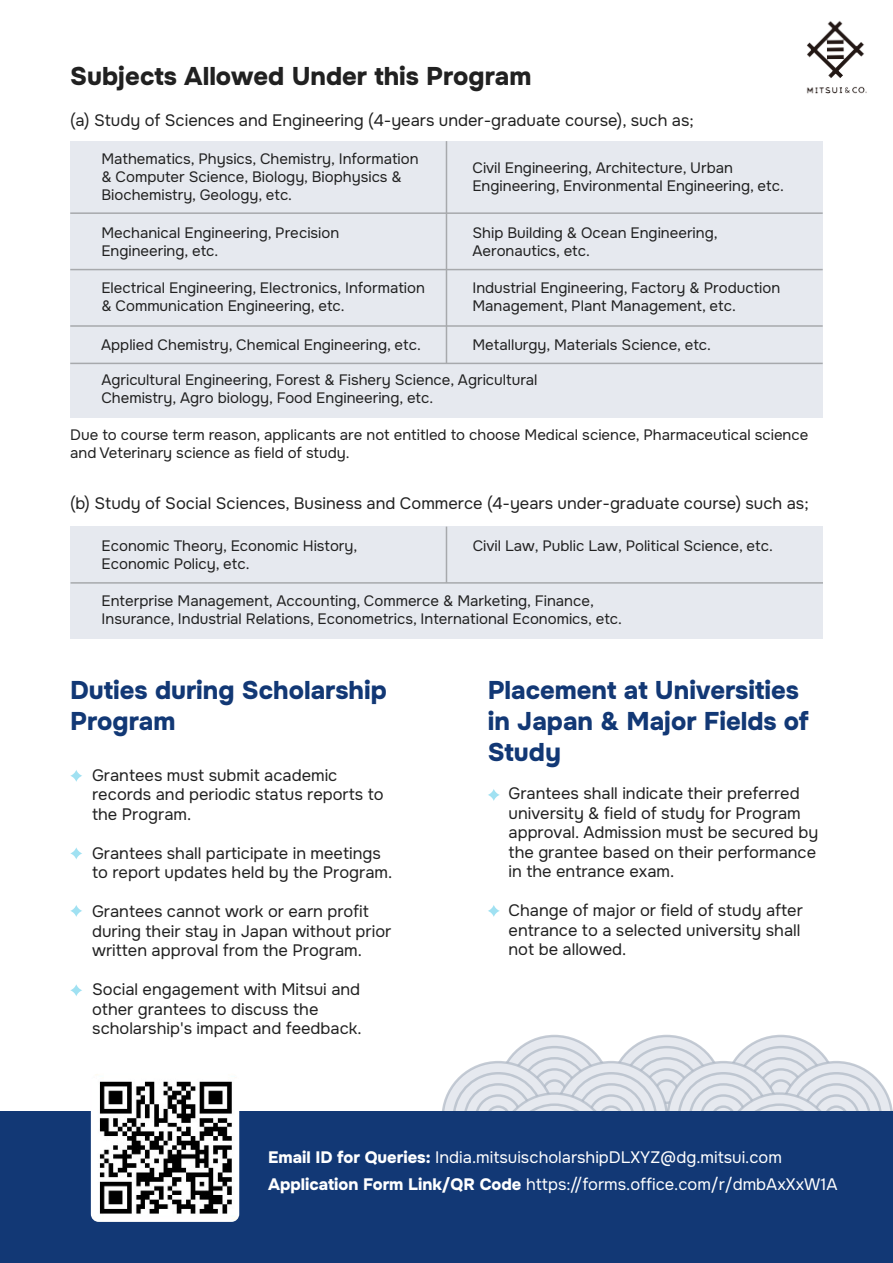
<style>
.page{position:relative;width:893px;height:1263px;background:#fff}
.page>*{position:absolute;margin:0;border:0;box-sizing:border-box;transform-origin:0 0}
.t1{font:25.5px/30.6px "Onest";color:#123875}
.t2{font:25.5px "Onest";color:#212121}
.t3{font:16.5px/19.5px "Onest";color:#212121}
.t4{font:16.5px "Onest";color:#fff}
.t5{font:15px/18px "Onest";color:#212121}
</style>
<div class="page">
<svg style="left:442px;top:1035px;width:451px;height:77px"></svg>
<div style="left:0;top:1112px;width:893px;height:151px;background:#123875"></div>
<div style="left:70px;top:141px;width:753px;height:277px;background:#e6e9ef"></div>
<hr style="left:70px;top:363px;width:753px;height:1px;background:#a7a9ac">
<hr style="left:70px;top:325px;width:753px;height:2px;background:#a7a9ac">
<hr style="left:70px;top:269px;width:753px;height:1px;background:#a7a9ac">
<hr style="left:70px;top:212px;width:753px;height:2px;background:#a7a9ac">
<div style="left:71px;top:526px;width:752px;height:113px;background:#e6e9ef"></div>
<hr style="left:71px;top:582px;width:752px;height:2px;background:#a7a9ac">
<img style="left:91px;top:1074px;width:148px;height:148px">
<svg style="left:70px;top:770px;width:12px;height:12px"></svg>
<svg style="left:70px;top:847px;width:12px;height:12px"></svg>
<svg style="left:488px;top:789px;width:12px;height:12px"></svg>
<svg style="left:488px;top:905px;width:12px;height:12px"></svg>
<svg style="left:70px;top:905px;width:12px;height:12px"></svg>
<svg style="left:70px;top:984px;width:12px;height:12px"></svg>
<hr style="left:446px;top:527px;width:1px;height:56px;background:#a7a9ac">
<hr style="left:446px;top:141px;width:1px;height:222px;background:#a7a9ac">
<img style="left:806px;top:21px;width:61px;height:73px">
<h1 class="t2" style="left:70px;top:61px;width:463px">Subjects Allowed Under this Program</h1>
<p class="t3" style="left:70px;top:110px;width:625px">(a) Study of Sciences and Engineering (4-years under-graduate course), such as;</p>
<p class="t5" style="left:101px;top:150px;width:319px">Mathematics, Physics, Chemistry, Information &amp; Computer Science, Biology, Biophysics &amp;<br>Biochemistry, Geology, etc.</p>
<p class="t5" style="left:101px;top:224px;width:239px">Mechanical Engineering, Precision<br>Engineering, etc.</p>
<p class="t5" style="left:101px;top:279px;width:325px">Electrical Engineering, Electronics, Information &amp; Communication Engineering, etc.</p>
<p class="t5" style="left:472px;top:159px;width:313px">Civil Engineering, Architecture, Urban<br>Engineering, Environmental Engineering, etc.</p>
<p class="t5" style="left:472px;top:224px;width:247px">Ship Building &amp; Ocean Engineering,<br>Aeronautics, etc.</p>
<p class="t5" style="left:472px;top:279px;width:309px">Industrial Engineering, Factory &amp; Production<br>Management, Plant Management, etc.</p>
<p class="t5" style="left:101px;top:336px;width:321px">Applied Chemistry, Chemical Engineering, etc.</p>
<p class="t5" style="left:472px;top:336px;width:240px">Metallurgy, Materials Science, etc.</p>
<p class="t5" style="left:101px;top:371px;width:438px">Agricultural Engineering, Forest &amp; Fishery Science, Agricultural<br>Chemistry, Agro biology, Food Engineering, etc.</p>
<p class="t5" style="left:70px;top:426px;width:740px">Due to course term reason, applicants are not entitled to choose Medical science, Pharmaceutical science and Veterinary science as field of study.</p>
<p class="t3" style="left:70px;top:493px;width:740px">(b) Study of Social Sciences, Business and Commerce (4-years under-graduate course) such as;</p>
<p class="t5" style="left:102px;top:537px;width:257px">Economic Theory, Economic History,</p>
<p class="t5" style="left:473px;top:537px;width:302px">Civil Law, Public Law, Political Science, etc.</p>
<p class="t5" style="left:102px;top:555px;width:149px">Economic Policy, etc.</p>
<p class="t5" style="left:102px;top:592px;width:522px">Enterprise Management, Accounting, Commerce &amp; Marketing, Finance,<br>Insurance, Industrial Relations, Econometrics, International Economics, etc.</p>
<h1 class="t1" style="left:70px;top:676px;width:318px">Duties during Scholarship<br>Program</h1>
<p class="t3" style="left:92px;top:765px;width:293px">Grantees must submit academic records and periodic status reports to the Program.</p>
<p class="t3" style="left:92px;top:843px;width:302px">Grantees shall participate in meetings to report updates held by the Program.</p>
<p class="t3" style="left:92px;top:902px;width:301px">Grantees cannot work or earn profit during their stay in Japan without prior written approval from the Program.</p>
<p class="t3" style="left:92px;top:980px;width:271px">Social engagement with Mitsui and other grantees to discuss the scholarship's impact and feedback.</p>
<h1 class="t1" style="left:488px;top:676px;width:323px">Placement at Universities in Japan &amp; Major Fields of<br>Study</h1>
<p class="t3" style="left:509px;top:784px;width:311px">Grantees shall indicate their preferred university &amp; field of study for Program approval. Admission must be secured by the grantee based on their performance in the entrance exam.</p>
<p class="t3" style="left:509px;top:901px;width:296px">Change of major or field of study after entrance to a selected university shall not be allowed.</p>
<p class="t4" style="left:268px;top:1147px;width:515px">Email ID for Queries: India.mitsuischolarshipDLXYZ@dg.mitsui.com</p>
<p class="t4" style="left:268px;top:1174px;width:571px">Application Form Link/QR Code https://forms.office.com/r/dmbAxXxW1A</p>
</div>
